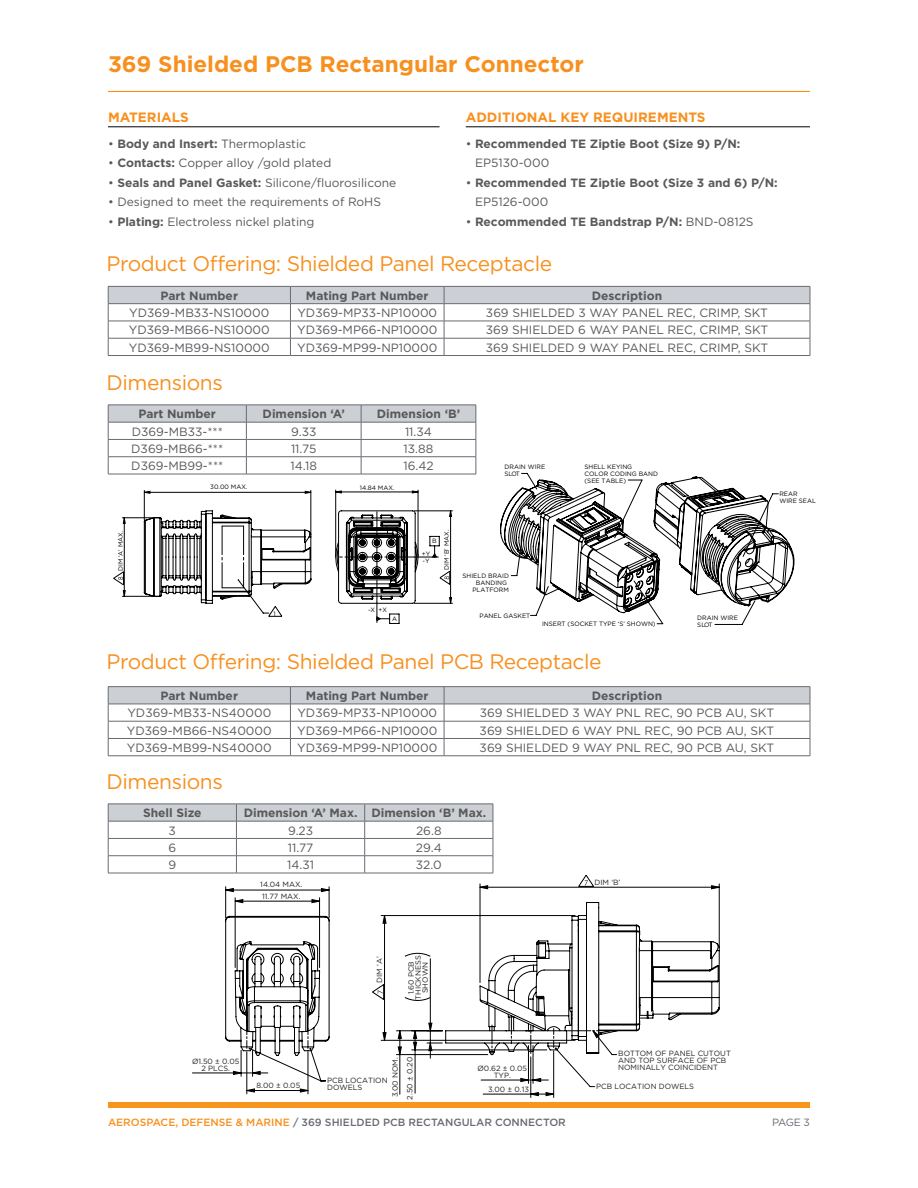
<style>
.page{position:relative;width:918px;height:1188px;background:#fff}
.page>*{position:absolute;margin:0;border:0;box-sizing:border-box;transform-origin:0 0}
.t1{font:700 22.5px "Gotham";color:#f7901e}
.t2{font:21px "Gotham";letter-spacing:-.02em;color:#f7901e}
.t3{font:700 13.5px "Gotham";color:#f7901e}
.t4{font:12px "Gotham";color:#58595b}
.t5{font:700 12px/19.5px "Gotham";color:#58595b}
.t6{font:500 10.5px "Gotham";color:#696b73}
.t7{font:10.5px "Gotham";color:#696b73}
.t8{font:7.5px/7.1px "Gotham";color:#231f20}
.t9{font:6.3px/6.6px "Gotham";color:#000}
.s1{font-weight:700}
.s2{font-weight:400}
.s3{color:#f7901e}
</style>
<div class="page">
<hr style="left:108px;top:91px;width:702px;height:1px;background:#f7901e">
<svg style="left:108px;top:286px;width:703px;height:69px"></svg>
<hr style="left:108px;top:355px;width:182px;height:1px;background:#696b73">
<hr style="left:290px;top:355px;width:154px;height:1px;background:#696b73">
<hr style="left:444px;top:355px;width:366px;height:1px;background:#696b73">
<svg style="left:108px;top:405px;width:369px;height:69px"></svg>
<hr style="left:108px;top:474px;width:138px;height:1px;background:#696b73">
<svg style="left:108px;top:804px;width:386px;height:69px"></svg>
<hr style="left:108px;top:873px;width:128px;height:1px;background:#696b73">
<hr style="left:236px;top:873px;width:129px;height:1px;background:#696b73">
<hr style="left:365px;top:873px;width:128px;height:1px;background:#696b73">
<hr style="left:108px;top:686px;width:182px;height:1px;background:#696b73">
<hr style="left:290px;top:686px;width:154px;height:1px;background:#696b73">
<hr style="left:444px;top:686px;width:366px;height:1px;background:#696b73">
<svg style="left:108px;top:687px;width:703px;height:69px"></svg>
<hr style="left:108px;top:756px;width:182px;height:1px;background:#696b73">
<hr style="left:290px;top:756px;width:154px;height:1px;background:#696b73">
<hr style="left:444px;top:756px;width:366px;height:1px;background:#696b73">
<svg style="left:238px;top:473px;width:511px;height:152px"></svg>
<svg style="left:113px;top:490px;width:339px;height:131px"></svg>
<svg style="left:500px;top:476px;width:295px;height:137px"></svg>
<svg style="left:579px;top:875px;width:15px;height:10px"></svg>
<hr style="left:553px;top:1051px;width:1px;height:46px;background:#000">
<hr style="left:531px;top:1057px;width:1px;height:40px;background:#000">
<hr style="left:225px;top:887px;width:1px;height:31px;background:#000">
<hr style="left:480px;top:884px;width:1px;height:99px;background:#000">
<hr style="left:719px;top:884px;width:1px;height:63px;background:#000">
<hr style="left:192px;top:1073px;width:49px;height:1px;background:#000">
<svg style="left:226px;top:889px;width:328px;height:207px"></svg>
<svg style="left:233px;top:886px;width:486px;height:196px"></svg>
<svg style="left:246px;top:1088px;width:62px;height:4px"></svg>
<svg style="left:225px;top:899px;width:495px;height:182px"></svg>
<hr style="left:466px;top:126px;width:344px;height:1px;background:#000">
<hr style="left:108px;top:126px;width:332px;height:1px;background:#000">
<div style="left:108px;top:1102px;width:702px;height:6px;background:#f8951d"></div>
<h1 class="t1" style="left:108px;top:49px;width:477px">369 Shielded PCB Rectangular Connector</h1>
<p class="t3" style="left:108px;top:108px;width:82px">MATERIALS</p>
<p class="t4" style="left:108px;top:136px;width:200px">• <span class="s1">Body and Insert:</span> Thermoplastic</p>
<p class="t4" style="left:108px;top:155px;width:225px">• <span class="s1">Contacts:</span> Copper alloy /gold plated</p>
<p class="t4" style="left:108px;top:175px;width:290px">• <span class="s1">Seals and Panel Gasket:</span> Silicone/fluorosilicone</p>
<p class="t4" style="left:108px;top:194px;width:275px">• Designed to meet the requirements of RoHS</p>
<p class="t4" style="left:108px;top:214px;width:208px">• <span class="s1">Plating:</span> Electroless nickel plating</p>
<p class="t3" style="left:466px;top:108px;width:241px">ADDITIONAL KEY REQUIREMENTS</p>
<p class="t5" style="left:475px;top:134px;width:267px;text-indent:-9px"><span class="s2">•</span> Recommended TE Ziptie Boot (Size 9) P/N:<br><span class="s2">EP5130-000</span></p>
<p class="t5" style="left:475px;top:173px;width:304px;text-indent:-9px"><span class="s2">•</span> Recommended TE Ziptie Boot (Size 3 and 6) P/N:<br><span class="s2">EP5126-000</span></p>
<p class="t5" style="left:466px;top:212px;width:289px"><span class="s2">•</span> Recommended TE Bandstrap P/N: <span class="s2">BND-0812S</span></p>
<h2 class="t2" style="left:106px;top:250px;width:447px">Product Offering: Shielded Panel Receptacle</h2>
<p class="t5" style="left:161px;top:286px;width:79px">Part Number</p>
<p class="t5" style="left:306px;top:286px;width:124px">Mating Part Number</p>
<p class="t5" style="left:592px;top:286px;width:72px">Description</p>
<p class="t4" style="left:129px;top:305px;width:142px">YD369-MB33-NS10000</p>
<p class="t4" style="left:297px;top:305px;width:141px">YD369-MP33-NP10000</p>
<p class="t4" style="left:486px;top:305px;width:284px">369 SHIELDED 3 WAY PANEL REC, CRIMP, SKT</p>
<p class="t4" style="left:129px;top:322px;width:142px">YD369-MB66-NS10000</p>
<p class="t4" style="left:297px;top:322px;width:142px">YD369-MP66-NP10000</p>
<p class="t4" style="left:486px;top:322px;width:284px">369 SHIELDED 6 WAY PANEL REC, CRIMP, SKT</p>
<p class="t4" style="left:129px;top:340px;width:142px">YD369-MB99-NS10000</p>
<p class="t4" style="left:297px;top:340px;width:142px">YD369-MP99-NP10000</p>
<p class="t4" style="left:486px;top:340px;width:284px">369 SHIELDED 9 WAY PANEL REC, CRIMP, SKT</p>
<h2 class="t2" style="left:106px;top:369px;width:118px">Dimensions</h2>
<p class="t5" style="left:139px;top:404px;width:79px">Part Number</p>
<p class="t5" style="left:263px;top:404px;width:84px">Dimension ‘A’</p>
<p class="t5" style="left:377px;top:404px;width:85px">Dimension ‘B’</p>
<p class="t4" style="left:132px;top:424px;width:93px">D369-MB33-***</p>
<p class="t4" style="left:291px;top:424px;width:27px">9.33</p>
<p class="t4" style="left:405px;top:424px;width:28px">11.34</p>
<p class="t4" style="left:131px;top:441px;width:94px">D369-MB66-***</p>
<p class="t4" style="left:291px;top:441px;width:27px">11.75</p>
<p class="t4" style="left:404px;top:441px;width:31px">13.88</p>
<p class="t4" style="left:131px;top:458px;width:94px">D369-MB99-***</p>
<p class="t4" style="left:290px;top:458px;width:28px">14.18</p>
<p class="t4" style="left:403px;top:458px;width:32px">16.42</p>
<p class="t9" style="left:210px;top:484px;width:39px">30.00 MAX.</p>
<p class="t9" style="left:360px;top:485px;width:36px">14.84 MAX.</p>
<p class="t9" style="left:117px;top:571px;width:42px;rotate:-90deg">DIM ‘A’ MAX.</p>
<p class="t9" style="left:443px;top:570px;width:42px;rotate:-90deg">DIM ‘B’ MAX.</p>
<p class="t9" style="left:432px;top:538px;width:6px">B</p>
<p class="t9" style="left:422px;top:549px;width:10px;line-height:7.5px">+Y -Y</p>
<p class="t9" style="left:505px;top:464px;width:42px">DRAIN WIRE<br>S LOT</p>
<p class="t9" style="left:463px;top:573px;width:48px;text-align:right">SHIELD BRAID<br>BANDING</p>
<p class="t9" style="left:472px;top:587px;width:38px">PLATFORM</p>
<p class="t9" style="left:585px;top:464px;width:75px">SHELL KEYING<br>COLOR CODING BAND (SEE TABLE)</p>
<p class="t9" style="left:274px;top:610px;width:4px">1</p>
<p class="t9" style="left:368px;top:607px;width:21px">-X +X</p>
<p class="t9" style="left:392px;top:615px;width:6px">A</p>
<p class="t9" style="left:479px;top:612px;width:52px">PANEL GASKET</p>
<p class="t9" style="left:542px;top:620px;width:115px">INSERT (SOCKET TYPE ‘S’ SHOWN)</p>
<h2 class="t2" style="left:106px;top:648px;width:497px">Product Offering: Shielded Panel PCB Receptacle</h2>
<p class="t9" style="left:697px;top:615px;width:42px">DRAIN WIRE<br>S LOT</p>
<p class="t9" style="left:779px;top:491px;width:38px">REAR<br>WIRE SEAL</p>
<p class="t5" style="left:161px;top:686px;width:79px">Part Number</p>
<p class="t5" style="left:306px;top:686px;width:124px">Mating Part Number</p>
<p class="t5" style="left:592px;top:686px;width:72px">Description</p>
<p class="t4" style="left:127px;top:705px;width:145px">YD369-MB33-NS40000</p>
<p class="t4" style="left:297px;top:705px;width:141px">YD369-MP33-NP10000</p>
<p class="t4" style="left:480px;top:705px;width:296px">369 SHIELDED 3 WAY PNL REC, 90 PCB AU, SKT</p>
<p class="t4" style="left:127px;top:723px;width:146px">YD369-MB66-NS40000</p>
<p class="t4" style="left:297px;top:723px;width:142px">YD369-MP66-NP10000</p>
<p class="t4" style="left:480px;top:723px;width:296px">369 SHIELDED 6 WAY PNL REC, 90 PCB AU, SKT</p>
<p class="t4" style="left:127px;top:740px;width:146px">YD369-MB99-NS40000</p>
<p class="t4" style="left:297px;top:740px;width:142px">YD369-MP99-NP10000</p>
<p class="t4" style="left:480px;top:740px;width:296px">369 SHIELDED 9 WAY PNL REC, 90 PCB AU, SKT</p>
<h2 class="t2" style="left:106px;top:768px;width:118px">Dimensions</h2>
<p class="t5" style="left:143px;top:803px;width:60px">Shell Size</p>
<p class="t5" style="left:244px;top:803px;width:244px">Dimension ‘A’ Max. Dimension ‘B’ Max.</p>
<p class="t4" style="left:169px;top:823px;width:9px">3</p>
<p class="t4" style="left:288px;top:823px;width:27px">9.23</p>
<p class="t4" style="left:416px;top:823px;width:27px">26.8</p>
<p class="t4" style="left:168px;top:840px;width:9px">6</p>
<p class="t4" style="left:288px;top:840px;width:27px">11.77</p>
<p class="t4" style="left:416px;top:840px;width:27px">29.4</p>
<p class="t4" style="left:168px;top:857px;width:9px">9</p>
<p class="t4" style="left:287px;top:857px;width:28px">14.31</p>
<p class="t4" style="left:416px;top:857px;width:27px">32.0</p>
<p class="t8" style="left:260px;top:879px;width:44px;line-height:11.9px">14.04 MAX.<br>11.77 MAX.</p>
<p class="t8" style="left:192px;top:1058px;width:49px;text-align:center">Ø1.50 ± 0.05<br>2 PLCS.</p>
<p class="t8" style="left:256px;top:1082px;width:45px">8.00 ± 0.05</p>
<p class="t8" style="left:376px;top:983px;width:28px;rotate:-90deg">DIM ‘A’</p>
<p class="t8" style="left:407px;top:1000px;width:46px;text-align:center;rotate:-90deg">1.60 PCB<br>THICKNESS<br>SHOWN</p>
<p class="t8" style="left:388px;top:1100px;width:44px;line-height:14.7px;rotate:-90deg">3.00 NOM.<br>2.50 ± 0.20</p>
<p class="t8" style="left:327px;top:1077px;width:62px">PCB LOCATION<br>DOWELS</p>
<p class="t8" style="left:478px;top:1065px;width:51px;text-align:center">Ø0.62 ± 0.05<br>TYP.</p>
<p class="t8" style="left:488px;top:1086px;width:43px">3.00 ± 0.13</p>
<p class="t8" style="left:594px;top:879px;width:28px">DIM ‘B’</p>
<p class="t8" style="left:618px;top:1050px;width:114px">BOTTOM OF PANEL CUTOUT<br>AND TOP SURFACE OF PCB<br>NOMINALLY COINCIDENT</p>
<p class="t8" style="left:596px;top:1083px;width:99px">PCB LOCATION DOWELS</p>
<p class="t6" style="left:108px;top:1115px;width:459px"><span class="s3">AEROSPACE, DEFENSE &amp; MARINE</span> / 369 SHIELDED PCB RECTANGULAR CONNECTOR</p>
<p class="t7" style="left:772px;top:1115px;width:39px">PAGE 3</p>
</div>
